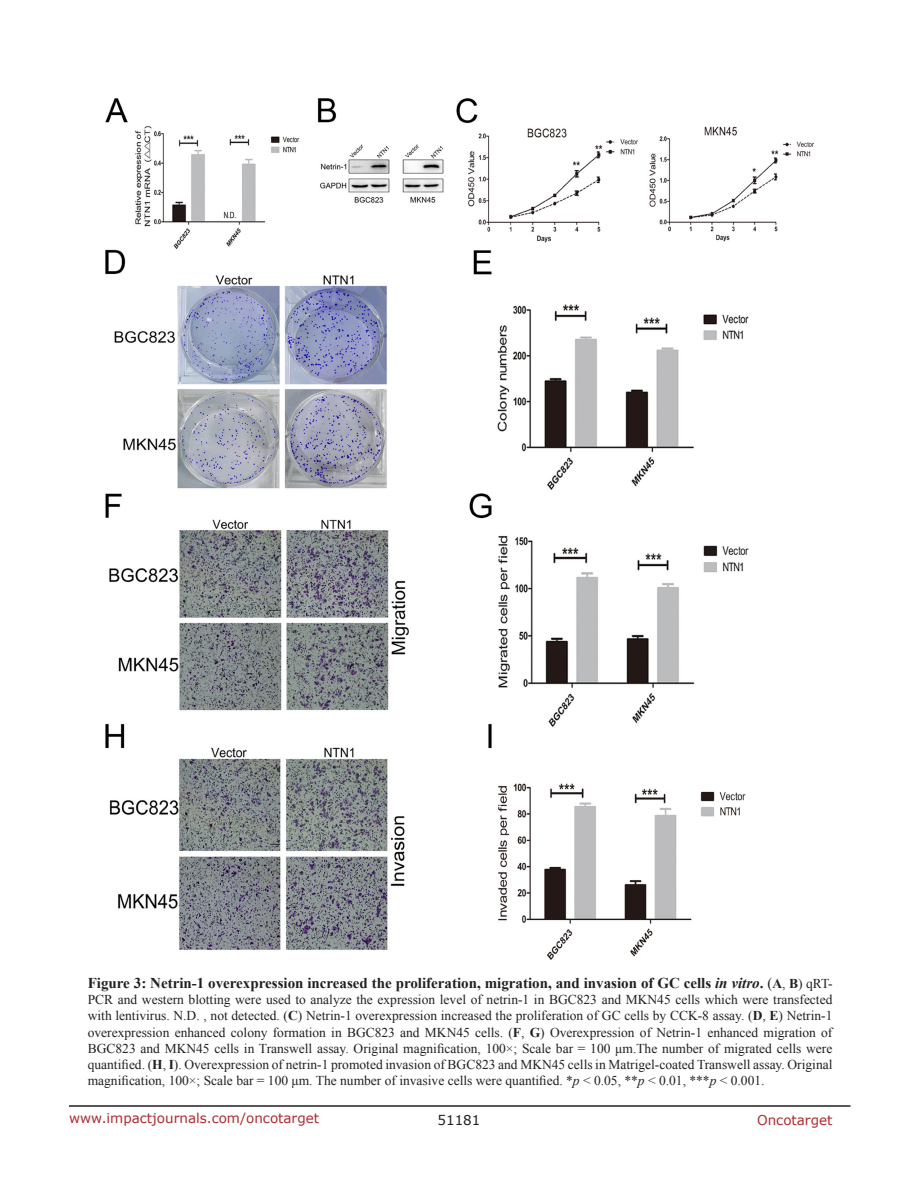
<style>
.page{position:relative;width:918px;height:1188px;background:#fff}
.page>*{position:absolute;margin:0;border:0;box-sizing:border-box;transform-origin:0 0}
.FigureText{font:700 15px "Times New Roman";color:#231f20}
.FigureText-2{font:13.5px/16.2px "Times New Roman";color:#231f20;text-align:justify}
.t1{font:13.5px "Verdana";color:#ac2b31}
.t2{font:13.5px "Verdana";color:#231f20}
.s1{font-style:italic}
.s2{font-weight:400;color:#221e1f}
.s3{font-size:13.5px}
.s4{font-weight:400;font-size:13.5px}
.s5{font-weight:700}
</style>
<div class="page">
<hr style="left:69px;top:1105px;width:781px;height:2px;background:#231f20">
<img style="left:106px;top:99px;width:708px;height:860px">
<p class="FigureText" style="left:88px;top:973px;width:746px">Figure 3: Netrin-1 overexpression increased the proliferation, migration, and invasion of GC cells <span class="s1">in vitro</span>. <span class="s2">(</span><span class="s3">A</span><span class="s4">,</span> <span class="s3">B</span><span class="s4">) qRT-</span></p>
<p class="FigureText-2" style="left:88px;top:991px;width:746px">PCR and western blotting were used to analyze the expression level of netrin-1 in BGC823 and MKN45 cells which were transfected with lentivirus. N.D. , not detected. (<span class="s5">C</span>) Netrin-1 overexpression increased the proliferation of GC cells by CCK-8 assay. (<span class="s5">D</span>, <span class="s5">E</span>) Netrin-1 overexpression enhanced colony formation in BGC823 and MKN45 cells. (<span class="s5">F</span>, <span class="s5">G</span>) Overexpression of Netrin-1 enhanced migration of BGC823 and MKN45 cells in Transwell assay. Original magnification, 100×; Scale bar = 100 μm.The number of migrated cells were quantified. (<span class="s5">H</span>, <span class="s5">I</span>). Overexpression of netrin-1 promoted invasion of BGC823 and MKN45 cells in Matrigel-coated Transwell assay. Original magnification, 100×; Scale bar = 100 μm. The number of invasive cells were quantified. *<span class="s1">p</span> &lt; 0.05, **<span class="s1">p</span> &lt; 0.01, ***<span class="s1">p</span> &lt; 0.001.</p>
<p class="t1" style="left:69px;top:1109px;width:252px">www.impactjournals.com/oncotarget</p>
<p class="t2" style="left:438px;top:1111px;width:44px">51181</p>
<p class="t1" style="left:757px;top:1111px;width:77px">Oncotarget</p>
</div>
